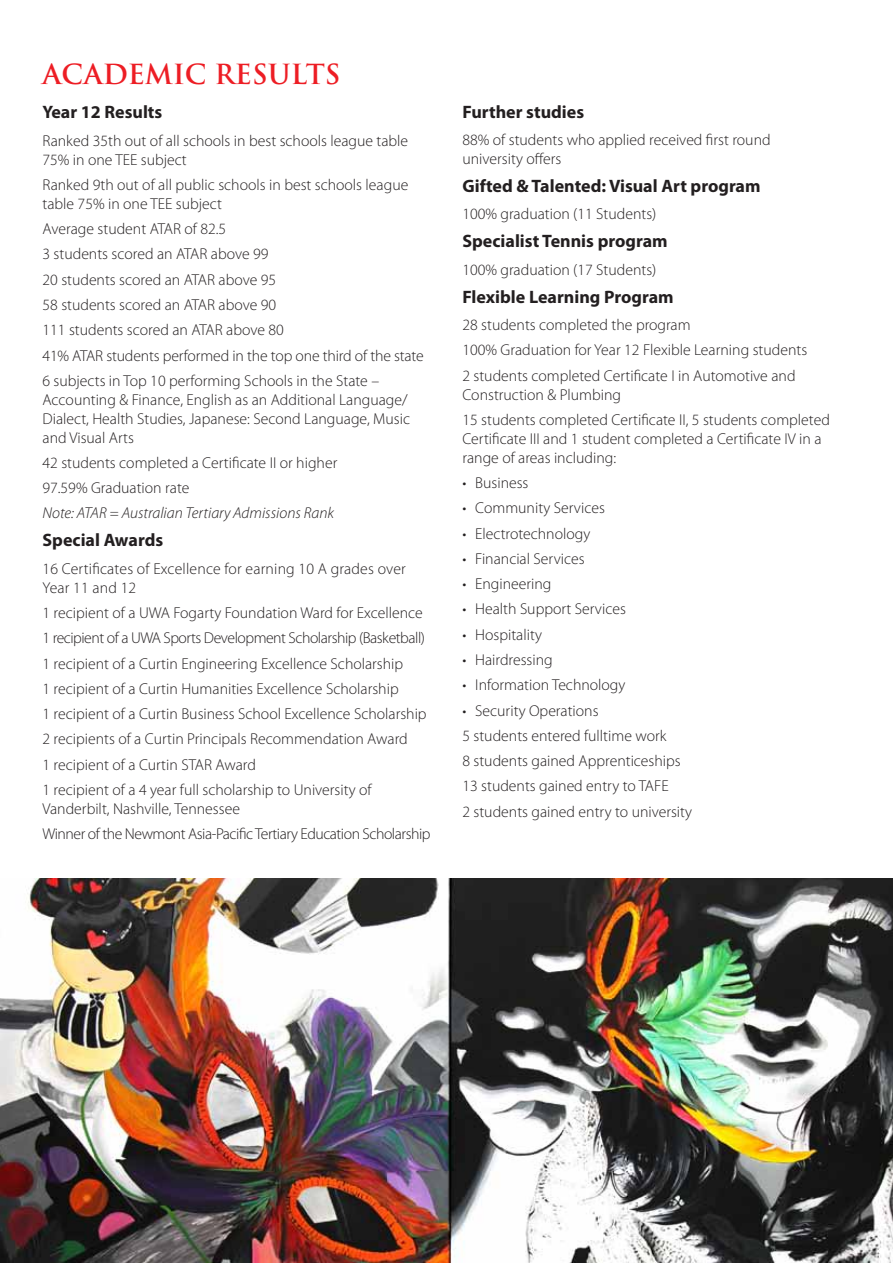
<style>
.page{position:relative;width:893px;height:1263px;background:#fff}
.page>*{position:absolute;margin:0;border:0;box-sizing:border-box;transform-origin:0 0}
.t1{font:700 27px "Trajan Pro";color:#ed1d24}
.t2{font:700 18px "Myriad Pro";color:#231f20}
.t3{font:300 15.75px/25.3px "Myriad Pro";color:#231f20}
.t4{font:300 15.75px/25.3px "Myriad Pro";letter-spacing:-.03em;color:#231f20}
.t5{font:italic 300 15.75px "Myriad Pro";color:#231f20}
</style>
<div class="page">
<img style="left:0;top:879px;width:893px;height:384px">
<h1 class="t1" style="left:43px;top:57px;width:300px">ACADEMIC RESULTS</h1>
<p class="t2" style="left:43px;top:101px;width:121px">Year 12 Results</p>
<p class="t3" style="left:43px;top:131px;width:367px;line-height:18.9px">Ranked 35th out of all schools in best schools league table<br>75% in one TEE subject</p>
<p class="t3" style="left:43px;top:175px;width:367px;line-height:18.9px">Ranked 9th out of all public schools in best schools league table 75% in one TEE subject</p>
<p class="t3" style="left:43px;top:216px;width:383px">Average student ATAR of 82.5<br>3 students scored an ATAR above 99<br>20 students scored an ATAR above 95<br>58 students scored an ATAR above 90<br>111 students scored an ATAR above 80<br>41% ATAR students performed in the top one third of the state 6 subjects in Top 10 performing Schools in the State –</p>
<p class="t3" style="left:43px;top:390px;width:369px;line-height:18.9px">Accounting &amp; Finance, English as an Additional Language/<br>Dialect, Health Studies, Japanese: Second Language, Music and Visual Arts</p>
<p class="t3" style="left:43px;top:450px;width:296px">42 students completed a Certificate II or higher<br>97.59% Graduation rate</p>
<p class="t5" style="left:43px;top:504px;width:293px">Note: ATAR = Australian Tertiary Admissions Rank</p>
<p class="t2" style="left:43px;top:529px;width:122px">Special Awards</p>
<p class="t3" style="left:43px;top:559px;width:365px;line-height:18.9px">16 Certificates of Excellence for earning 10 A grades over<br>Year 11 and 12</p>
<p class="t3" style="left:43px;top:600px;width:386px">1 recipient of a UWA Fogarty Foundation Ward for Excellence 1 recipient of a UWA Sports Development Scholarship (Basketball)<br>1 recipient of a Curtin Engineering Excellence Scholarship<br>1 recipient of a Curtin Humanities Excellence Scholarship<br>1 recipient of a Curtin Business School Excellence Scholarship 2 recipients of a Curtin Principals Recommendation Award<br>1 recipient of a Curtin STAR Award<br>1 recipient of a 4 year full scholarship to University of</p>
<p class="t4" style="left:43px;top:796px;width:390px">Vanderbilt, Nashville, Tennessee<br>Winner of the Newmont Asia-Pacific Tertiary Education Scholarship</p>
<p class="t2" style="left:462px;top:100px;width:123px">Further studies</p>
<p class="t3" style="left:462px;top:130px;width:310px;line-height:18.9px">88% of students who applied received first round university offers</p>
<p class="t2" style="left:462px;top:174px;width:300px">Gifted &amp; Talented: Visual Art program</p>
<p class="t3" style="left:462px;top:201px;width:195px">100% graduation (11 Students)</p>
<p class="t2" style="left:462px;top:230px;width:207px">Specialist Tennis program</p>
<p class="t3" style="left:462px;top:257px;width:195px">100% graduation (17 Students)</p>
<p class="t2" style="left:462px;top:285px;width:213px">Flexible Learning Program</p>
<p class="t3" style="left:462px;top:312px;width:346px">28 students completed the program<br>100% Graduation for Year 12 Flexible Learning students<br>2 students completed Certificate I in Automotive and</p>
<p class="t3" style="left:462px;top:382px;width:369px">Construction &amp; Plumbing<br>15 students completed Certificate II, 5 students completed</p>
<p class="t3" style="left:462px;top:429px;width:361px;line-height:18.9px">Certificate III and 1 student completed a Certificate IV in a range of areas including:</p>
<p class="t3" style="left:462px;top:470px;width:68px">• Business</p>
<p class="t3" style="left:462px;top:495px;width:144px">• Community Services</p>
<p class="t3" style="left:462px;top:520px;width:129px">• Electrotechnology</p>
<p class="t3" style="left:462px;top:546px;width:124px">• Financial Services</p>
<p class="t3" style="left:462px;top:571px;width:91px">• Engineering</p>
<p class="t3" style="left:462px;top:596px;width:165px">• Health Support Services</p>
<p class="t3" style="left:462px;top:622px;width:81px">• Hospitality</p>
<p class="t3" style="left:462px;top:647px;width:92px">• Hairdressing</p>
<p class="t3" style="left:462px;top:672px;width:165px">• Information Technology</p>
<p class="t3" style="left:462px;top:697px;width:231px">• Security Operations<br>5 students entered fulltime work<br>8 students gained Apprenticeships<br>13 students gained entry to TAFE<br>2 students gained entry to university</p>
</div>
